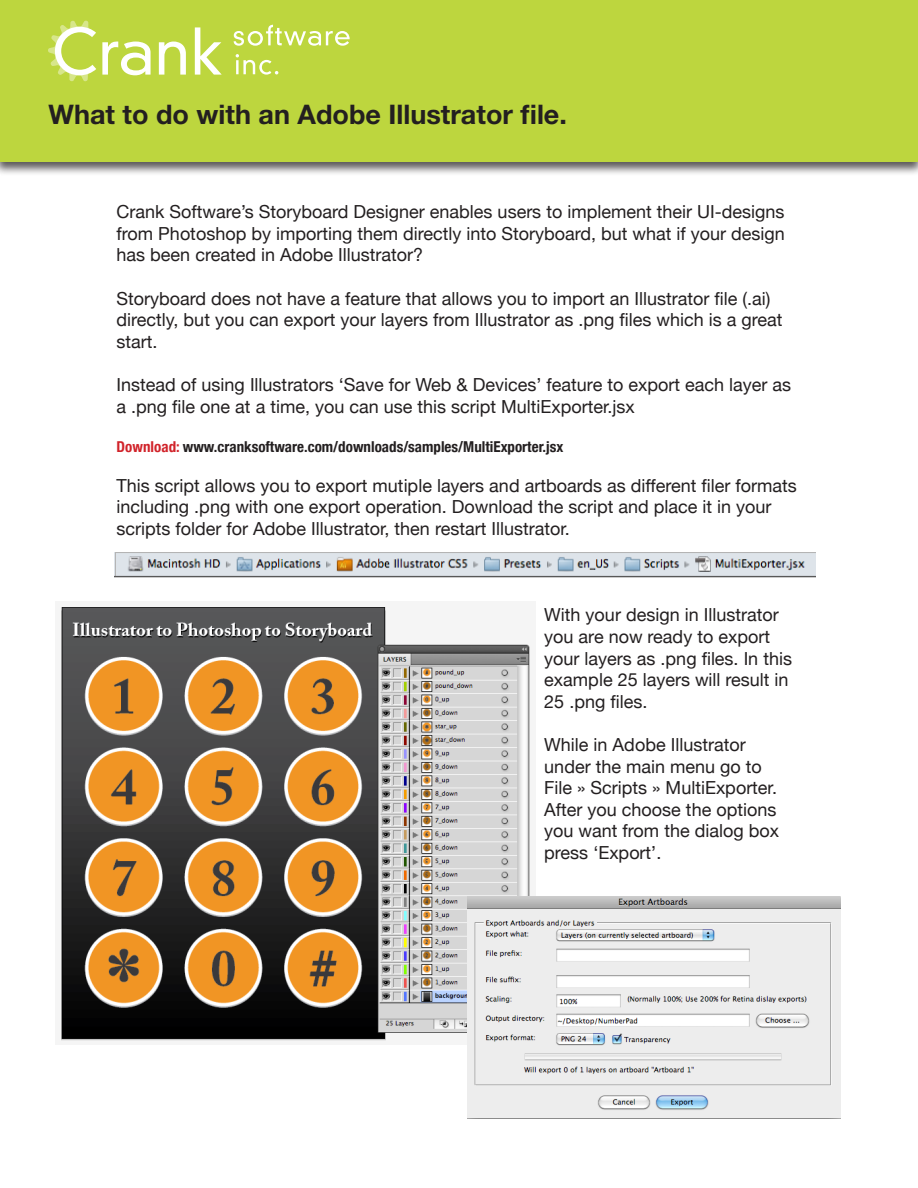
<style>
.page{position:relative;width:918px;height:1188px;background:#fff}
.page>*{position:absolute;margin:0;border:0;box-sizing:border-box;transform-origin:0 0}
.t1{font:700 27px "Helvetica Neue";color:#231f20}
.t2{font:18px/21.6px "Helvetica Neue";color:#231f20}
.t3{font:700 condensed 15px "Helvetica Neue";color:#231f20}
.s1{color:#d1232a}
</style>
<div class="page">
<img style="left:61px;top:607px;width:469px;height:438px">
<div style="left:0;top:0;width:918px;height:176px;background:#231f20;opacity:.75"></div>
<div style="left:0;top:0;width:918px;height:162px;background:#bdd63e"></div>
<svg style="left:234px;top:25px;width:116px;height:21px"></svg>
<svg style="left:236px;top:54px;width:42px;height:21px"></svg>
<svg style="left:48px;top:21px;width:48px;height:60px"></svg>
<svg style="left:102px;top:42px;width:49px;height:33px"></svg>
<svg style="left:159px;top:42px;width:27px;height:33px"></svg>
<svg style="left:195px;top:27px;width:27px;height:48px"></svg>
<img style="left:114px;top:553px;width:702px;height:24px">
<img style="left:468px;top:896px;width:373px;height:223px">
<p class="t1" style="left:49px;top:97px;width:520px">What to do with an Adobe Illustrator file.</p>
<p class="t2" style="left:117px;top:201px;width:670px;text-align:justify">Crank Software’s Storyboard Designer enables users to implement their UI-designs from Photoshop by importing them directly into Storyboard, but what if your design has been created in Adobe Illustrator?</p>
<p class="t2" style="left:117px;top:287px;width:667px">Storyboard does not have a feature that allows you to import an Illustrator file (.ai) directly, but you can export your layers from Illustrator as .png files which is a great start.</p>
<p class="t2" style="left:117px;top:374px;width:676px">Instead of using Illustrators ‘Save for Web &amp; Devices’ feature to export each layer as a .png file one at a time, you can use this script MultiExporter.jsx</p>
<p class="t3" style="left:117px;top:438px;width:448px"><span class="s1">Download:</span> www.cranksoftware.com/downloads/samples/MultiExporter.jsx</p>
<p class="t2" style="left:117px;top:474px;width:682px">This script allows you to export mutiple layers and artboards as different filer formats including .png with one export operation. Download the script and place it in your scripts folder for Adobe Illustrator, then restart Illustrator.</p>
<p class="t2" style="left:544px;top:604px;width:249px">With your design in Illustrator you are now ready to export your layers as .png files. In this example 25 layers will result in<br>25 .png files.</p>
<p class="t2" style="left:544px;top:734px;width:236px">While in Adobe Illustrator under the main menu go to<br>File » Scripts » MultiExporter.<br>After you choose the options you want from the dialog box press ‘Export’.</p>
</div>
